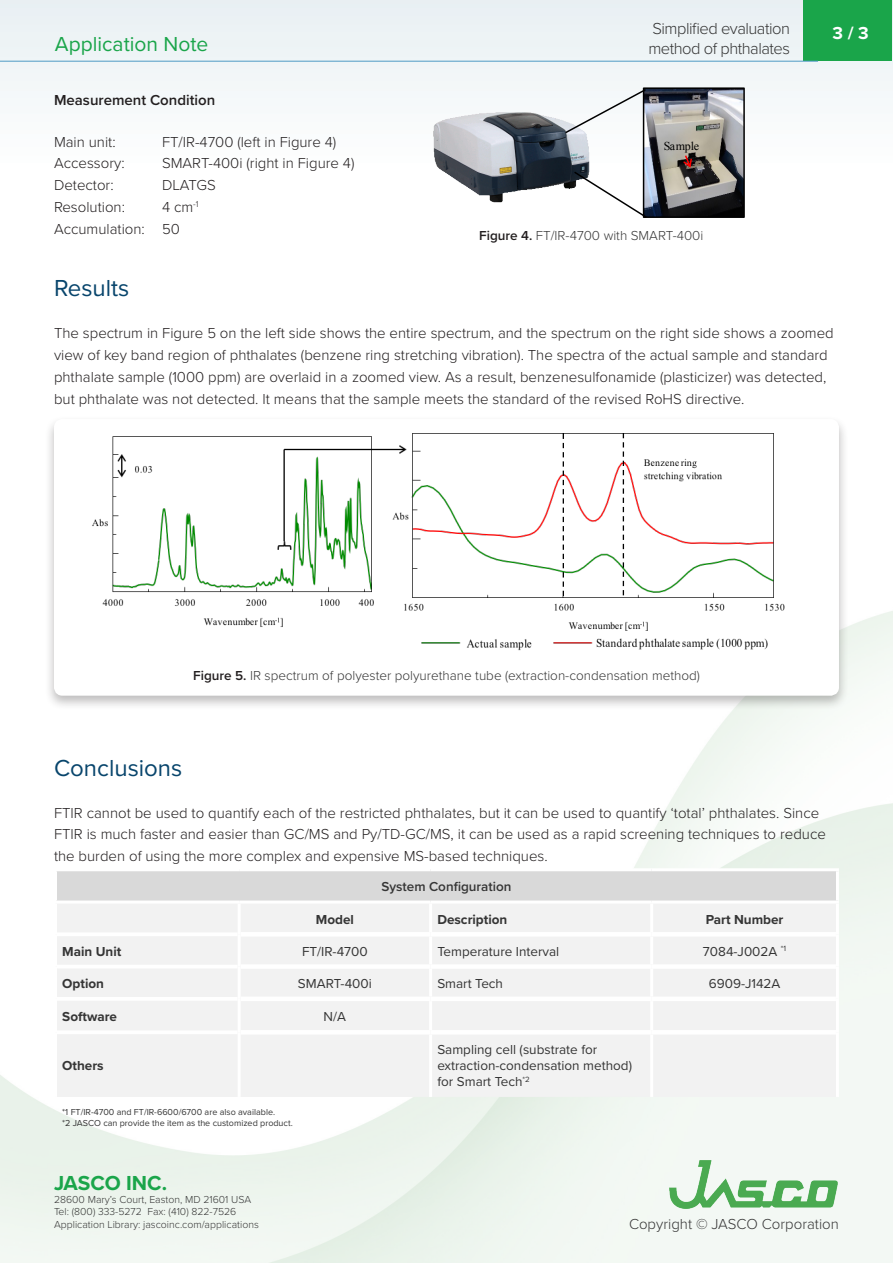
<style>
.page{position:relative;width:893px;height:1263px;background:#fff}
.page>*{position:absolute;margin:0;border:0;box-sizing:border-box;transform-origin:0 0}
.Heading{font:24px "Proxima Nova";color:#08456c}
.t1{font:21px "Proxima Nova";color:#1aa54a}
.t2{font:700 21px "Proxima Nova";color:#1aa54a}
.t3{font:700 18px "Proxima Nova";color:#fff}
.t4{font:300 16.5px/19.8px "Proxima Nova";letter-spacing:-.03em;color:#353535}
.Paragraph_Style{font:300 15px/21.8px "Proxima Nova";color:#231f20}
.t5{font:300 15px "Proxima Nova";color:#353535}
.Paragraph_Style-2{font:600 15px "Proxima Nova";color:#231f20}
.Table_Cell{font:13.5px/16.2px "Proxima Nova";color:#353535}
.Figure___Caption{font:300 13.5px "Proxima Nova";color:#353535}
.Table_Cell-2{font:700 13.5px "Proxima Nova";color:#353535}
.Table_Cell-3{font:600 13.5px "Proxima Nova";color:#353535}
.t6{font:12px "Times New Roman";letter-spacing:-.03em;color:#000}
.t7{font:300 10.5px/12.6px "Proxima Nova";color:#353535}
.Table_Cell-4{font:9px "Proxima Nova";color:#353535}
.s1{font-weight:600;color:#231f20}
</style>
<div class="page">
<div style="left:0;top:1px;width:893px;height:168px;background:#f2f6f8"></div>
<div style="left:804px;top:1px;width:88px;height:60px;background:#1aa54a"></div>
<hr style="left:0;top:61px;width:818px;height:1px;background:#4f9ac4">
<img style="left:669px;top:1160px;width:168px;height:49px">
<div style="left:44px;top:415px;width:804px;height:296px;background:#231f20;opacity:.3"></div>
<div style="left:57px;top:422px;width:779px;height:271px;background:#fff;border-radius:5px"></div>
<div style="left:54px;top:419px;width:785px;height:277px;border:6px solid #fff;border-radius:5px"></div>
<img style="left:646px;top:90px;width:96px;height:125px">
<div style="left:643px;top:87px;width:102px;height:131px;border:2px solid #000"></div>
<img style="left:424px;top:112px;width:175px;height:91px">
<svg style="left:563px;top:88px;width:84px;height:47px"></svg>
<svg style="left:572px;top:170px;width:76px;height:48px"></svg>
<svg style="left:683px;top:155px;width:9px;height:13px"></svg>
<img style="left:92px;top:433px;width:693px;height:218px">
<div style="left:56px;top:870px;width:781px;height:32px;background:#d9d9d9"></div>
<div style="left:57px;top:903px;width:779px;height:194px;background:#f2f2f2"></div>
<hr style="left:238px;top:903px;width:3px;height:31px;background:#fff">
<hr style="left:429px;top:903px;width:3px;height:29px;background:#fff">
<hr style="left:650px;top:903px;width:3px;height:29px;background:#fff">
<hr style="left:238px;top:934px;width:3px;height:32px;background:#fff">
<hr style="left:429px;top:936px;width:3px;height:28px;background:#fff">
<hr style="left:650px;top:936px;width:3px;height:28px;background:#fff">
<hr style="left:238px;top:966px;width:3px;height:33px;background:#fff">
<hr style="left:429px;top:969px;width:3px;height:27px;background:#fff">
<hr style="left:650px;top:969px;width:3px;height:27px;background:#fff">
<hr style="left:238px;top:999px;width:3px;height:33px;background:#fff">
<hr style="left:429px;top:1001px;width:3px;height:29px;background:#fff">
<hr style="left:650px;top:1001px;width:3px;height:29px;background:#fff">
<hr style="left:238px;top:1032px;width:3px;height:65px;background:#fff">
<hr style="left:429px;top:1034px;width:3px;height:63px;background:#fff">
<hr style="left:650px;top:1034px;width:3px;height:63px;background:#fff">
<hr style="left:241px;top:932px;width:190px;height:4px;background:#fff">
<hr style="left:431px;top:932px;width:221px;height:4px;background:#fff">
<hr style="left:652px;top:932px;width:184px;height:4px;background:#fff">
<div style="left:241px;top:964px;width:190px;height:5px;background:#fff"></div>
<div style="left:431px;top:964px;width:221px;height:5px;background:#fff"></div>
<div style="left:652px;top:964px;width:184px;height:5px;background:#fff"></div>
<div style="left:241px;top:996px;width:190px;height:5px;background:#fff"></div>
<div style="left:431px;top:996px;width:221px;height:5px;background:#fff"></div>
<div style="left:652px;top:996px;width:184px;height:5px;background:#fff"></div>
<hr style="left:241px;top:1030px;width:190px;height:4px;background:#fff">
<hr style="left:431px;top:1030px;width:221px;height:4px;background:#fff">
<hr style="left:652px;top:1030px;width:184px;height:4px;background:#fff">
<hr style="left:57px;top:932px;width:181px;height:4px;background:#fff">
<hr style="left:57px;top:965px;width:181px;height:3px;background:#fff">
<hr style="left:57px;top:997px;width:181px;height:4px;background:#fff">
<hr style="left:57px;top:1030px;width:181px;height:4px;background:#fff">
<hr style="left:54px;top:868px;width:185px;height:3px;background:#fff">
<hr style="left:54px;top:871px;width:3px;height:29px;background:#fff">
<hr style="left:239px;top:868px;width:192px;height:3px;background:#fff">
<hr style="left:431px;top:868px;width:221px;height:3px;background:#fff">
<hr style="left:652px;top:868px;width:187px;height:3px;background:#fff">
<hr style="left:836px;top:871px;width:3px;height:29px;background:#fff">
<hr style="left:54px;top:900px;width:185px;height:3px;background:#fff">
<hr style="left:239px;top:900px;width:192px;height:3px;background:#fff">
<hr style="left:431px;top:900px;width:221px;height:3px;background:#fff">
<hr style="left:652px;top:900px;width:187px;height:3px;background:#fff">
<h2 class="t1" style="left:55px;top:29px;width:155px">Application Note</h2>
<p class="Paragraph_Style-2" style="left:54px;top:88px;width:163px">Measurement Condition</p>
<p class="Paragraph_Style" style="left:54px;top:130px;width:63px">Main unit:</p>
<p class="Paragraph_Style" style="left:162px;top:130px;width:176px">FT/IR-4700 (left in Figure 4)</p>
<p class="Paragraph_Style" style="left:54px;top:152px;width:72px">Accessory:</p>
<p class="Paragraph_Style" style="left:162px;top:152px;width:194px">SMART-400i (right in Figure 4)</p>
<p class="Paragraph_Style" style="left:54px;top:173px;width:61px">Detector:</p>
<p class="Paragraph_Style" style="left:162px;top:173px;width:56px">DLATGS</p>
<p class="Paragraph_Style" style="left:54px;top:195px;width:73px">Resolution:</p>
<p class="Paragraph_Style" style="left:54px;top:195px;width:146px;text-indent:108px">4 cm<sup>-1<br></sup>Accumulation: 50</p>
<p class="t4" style="left:648px;top:18px;width:143px">Simplified evaluation method of phthalates</p>
<p class="t3" style="left:833px;top:20px;width:38px">3 / 3</p>
<p class="t6" style="left:664px;top:138px;width:37px">Sample</p>
<p class="Figure___Caption" style="left:479px;top:226px;width:226px"><span class="s1">Figure 4.</span> FT/IR-4700 with SMART-400i</p>
<p class="Heading" style="left:54px;top:270px;width:77px">Results</p>
<p class="Paragraph_Style" style="left:54px;top:322px;width:781px">The spectrum in Figure 5 on the left side shows the entire spectrum, and the spectrum on the right side shows a zoomed view of key band region of phthalates (benzene ring stretching vibration). The spectra of the actual sample and standard phthalate sample (1000 ppm) are overlaid in a zoomed view. As a result, benzenesulfonamide (plasticizer) was detected, but phthalate was not detected. It means that the sample meets the standard of the revised RoHS directive.</p>
<p class="Figure___Caption" style="left:193px;top:665px;width:508px"><span class="s1">Figure 5.</span> IR spectrum of polyester polyurethane tube (extraction-condensation method)</p>
<p class="Heading" style="left:54px;top:750px;width:130px">Conclusions</p>
<p class="Paragraph_Style" style="left:54px;top:801px;width:773px">FTIR cannot be used to quantify each of the restricted phthalates, but it can be used to quantify ‘total’ phthalates. Since<br>FTIR is much faster and easier than GC/MS and Py/TD-GC/MS, it can be used as a rapid screening techniques to reduce the burden of using the more complex and expensive MS-based techniques.</p>
<p class="Table_Cell-3" style="left:381px;top:877px;width:131px">System Configuration</p>
<p class="Table_Cell-2" style="left:316px;top:909px;width:40px">Model</p>
<p class="Table_Cell-2" style="left:437px;top:909px;width:72px">Description</p>
<p class="Table_Cell-2" style="left:706px;top:909px;width:79px">Part Number</p>
<p class="Table_Cell-2" style="left:62px;top:941px;width:61px">Main Unit</p>
<p class="Table_Cell" style="left:302px;top:942px;width:67px">FT/IR-4700</p>
<p class="Table_Cell" style="left:437px;top:942px;width:123px">Temperature Interval</p>
<p class="Table_Cell" style="left:703px;top:942px;width:85px">7084-J002A <sup>*1</sup></p>
<p class="Table_Cell-2" style="left:62px;top:973px;width:43px">Option</p>
<p class="Table_Cell" style="left:298px;top:975px;width:75px">SMART-400i</p>
<p class="Table_Cell" style="left:437px;top:975px;width:67px">Smart Tech</p>
<p class="Table_Cell" style="left:709px;top:975px;width:73px">6909-J142A</p>
<p class="Table_Cell-2" style="left:62px;top:1006px;width:56px">Software</p>
<p class="Table_Cell" style="left:324px;top:1008px;width:24px">N/A</p>
<p class="Table_Cell-2" style="left:62px;top:1055px;width:43px">Others</p>
<p class="Table_Cell" style="left:437px;top:1040px;width:196px">Sampling cell (substrate for extraction-condensation method) for Smart Tech<sup>*2</sup></p>
<p class="Table_Cell-4" style="left:62px;top:1105px;width:214px">*1 FT/IR-4700 and FT/IR-6600/6700 are also available.</p>
<p class="Table_Cell-4" style="left:62px;top:1116px;width:232px">*2 JASCO can provide the item as the customized product.</p>
<h2 class="t2" style="left:54px;top:1167px;width:115px">JASCO INC.</h2>
<p class="t7" style="left:54px;top:1192px;width:206px">28600 Mary’s Court, Easton, MD 21601 USA<br>Tel: (800) 333-5272 Fax: (410) 822-7526<br>Application Library: jascoinc.com/applications</p>
<p class="t5" style="left:629px;top:1213px;width:211px">Copyright © JASCO Corporation</p>
</div>
